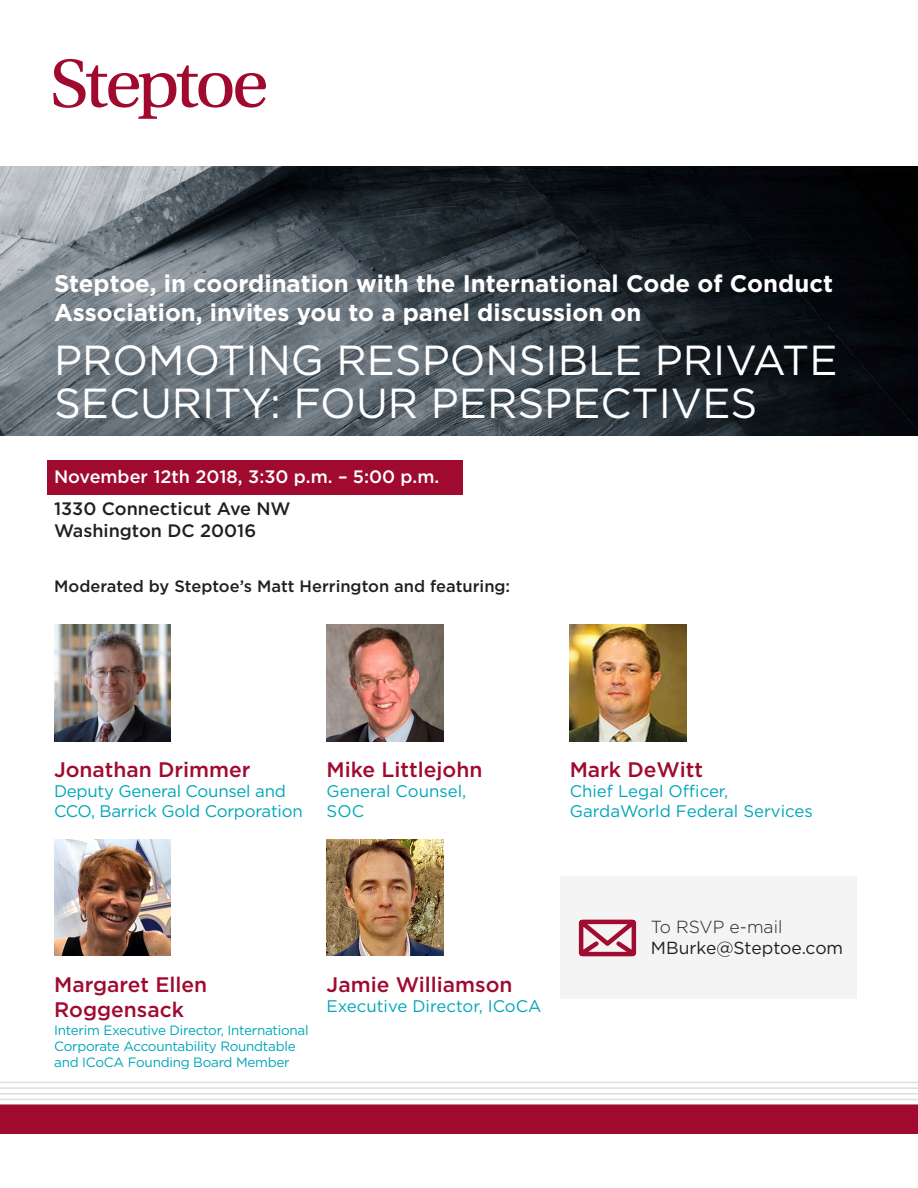
<style>
.page{position:relative;width:918px;height:1188px;background:#fff}
.page>*{position:absolute;margin:0;border:0;box-sizing:border-box;transform-origin:0 0}
.t1{font:42px/43.5px "Gotham";color:#fff}
.Subtitles{font:700 24px/28.8px "Gotham";color:#fff}
.Name{font:500 21px/25.2px "Gotham";color:#a00a2f}
.Subtitles-2{font:500 18px/21.6px "Gotham";color:#231f20}
.Subtitles-3{font:500 18px "Gotham";color:#fff}
.Subtitles-4{font:17.55px/21px "Gotham";color:#231f20}
.Titles{font:16.8px/20.1px "Gotham";letter-spacing:-.01em;color:#00a6b9}
.Subtitles-5{font:500 16.5px "Gotham";color:#231f20}
.Titles-2{font:13.5px/16.2px "Gotham";letter-spacing:-.02em;color:#00a6b9}
.s1{font-weight:300}
</style>
<div class="page">
<img style="left:0;top:166px;width:918px;height:270px">
<svg style="left:53px;top:59px;width:213px;height:60px"></svg>
<div style="left:0;top:1104px;width:918px;height:30px;background:#a00a2f"></div>
<div style="left:47px;top:460px;width:415px;height:34px;background:#a00a2f"></div>
<hr style="left:0;top:1082px;width:918px;height:1px;background:#dadfe3">
<hr style="left:0;top:1087px;width:918px;height:2px;background:#dadfe3">
<hr style="left:0;top:1093px;width:918px;height:2px;background:#dadfe3">
<hr style="left:0;top:1099px;width:918px;height:1px;background:#dadfe3">
<hr style="left:0;top:1104px;width:918px;height:1px;background:#dadfe3">
<img style="left:54px;top:624px;width:117px;height:117px">
<img style="left:54px;top:839px;width:117px;height:117px">
<img style="left:570px;top:624px;width:116px;height:117px">
<img style="left:327px;top:624px;width:116px;height:117px">
<img style="left:327px;top:839px;width:116px;height:117px">
<div style="left:560px;top:877px;width:297px;height:122px;background:#f4f4f4"></div>
<svg style="left:578px;top:919px;width:59px;height:38px"></svg>
<p class="Subtitles" style="left:54px;top:269px;width:781px">Steptoe, in coordination with the International Code of Conduct<br>Association, invites you to a panel discussion on</p>
<p class="t1" style="left:54px;top:337px;width:785px">PROMOTING RESPONSIBLE PRIVATE<br>SECURITY: FOUR PERSPECTIVES</p>
<p class="Subtitles-3" style="left:54px;top:465px;width:387px">November 12th 2018, 3:30 p.m. – 5:00 p.m.</p>
<p class="Subtitles-2" style="left:54px;top:498px;width:238px">1330 Connecticut Ave NW<br>Washington DC 20016</p>
<p class="Subtitles-5" style="left:54px;top:576px;width:458px">Moderated by Steptoe’s Matt Herrington and featuring:</p>
<p class="Name" style="left:54px;top:757px;width:198px">Jonathan Drimmer</p>
<p class="Titles" style="left:54px;top:781px;width:250px">Deputy General Counsel and<br>CCO, Barrick Gold Corporation</p>
<p class="Name" style="left:327px;top:757px;width:157px">Mike Littlejohn</p>
<p class="Titles" style="left:327px;top:781px;width:141px">General Counsel,<br>SOC</p>
<p class="Name" style="left:570px;top:757px;width:135px">Mark DeWitt</p>
<p class="Titles" style="left:570px;top:781px;width:245px">Chief Legal Officer,<br>GardaWorld Federal Services</p>
<p class="Name" style="left:54px;top:971px;width:155px">Margaret Ellen<br>Roggensack</p>
<p class="Titles-2" style="left:54px;top:1022px;width:256px">Interim Executive Director, International<br>Corporate Accountability Roundtable and ICoCA Founding Board Member</p>
<p class="Name" style="left:327px;top:971px;width:187px">Jamie Williamson</p>
<p class="Titles" style="left:327px;top:995px;width:216px">Executive Director, ICoCA</p>
<p class="Subtitles-4" style="left:651px;top:916px;width:194px"><span class="s1">To RSVP e-mail<br></span>MBurke@Steptoe.com</p>
</div>
